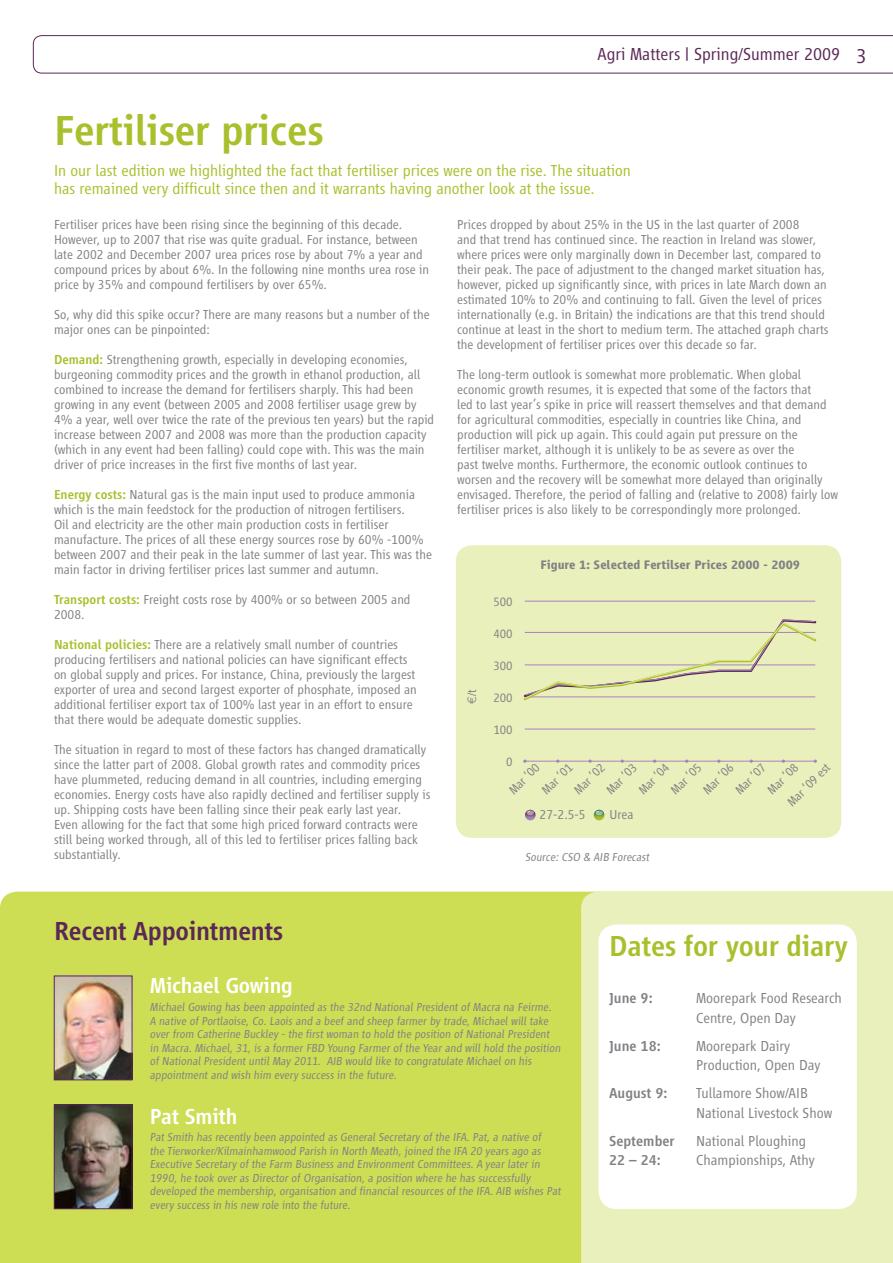
<style>
.page{position:relative;width:893px;height:1263px;background:#fff}
.page>*{position:absolute;margin:0;border:0;box-sizing:border-box;transform-origin:0 0}
.t1{font:500 43.5px "Vialog LT";letter-spacing:-.01em;color:#aabf2c}
.t2{font:500 30px "Vialog LT";letter-spacing:-.01em;color:#aabf2c}
.t3{font:500 27px "Vialog LT";letter-spacing:-.01em;color:#5b2856}
.t4{font:500 22.5px "Vialog LT";letter-spacing:-.01em;color:#fff}
.t5{font:300 18px "Vialog LT";color:#5b2856}
.t6{font:300 16.5px/18px "Vialog LT";color:#aabf2c}
.t7{font:300 15px/19.5px "Vialog LT";color:#808285}
.t8{font:500 15px "Vialog LT";color:#808285}
.t9{font:300 13.5px/15px "Vialog LT";color:#808285}
.t10{font:300 12.75px "Vialog LT";color:#808285}
.t11{font:700 12.75px "Vialog LT";color:#808285}
.t12{font:300 12px/13.5px "Vialog LT";color:#808285}
.s1{font-size:21px}
.s2{font-weight:500;color:#aabf2c}
.s3{font-family:"Euro Sans ITC";font-weight:400}
</style>
<div class="page">
<svg style="left:33px;top:35px;width:860px;height:38px"></svg>
<div style="left:0;top:891px;width:581px;height:372px;background:#cdde54"></div>
<div style="left:581px;top:891px;width:312px;height:372px;background:#eaf0bb"></div>
<img style="left:56px;top:1106px;width:74px;height:101px">
<div style="left:54px;top:1104px;width:78px;height:105px;border:1px solid #5b2856"></div>
<img style="left:56px;top:978px;width:74px;height:100px">
<div style="left:54px;top:976px;width:78px;height:104px;border:1px solid #5b2856"></div>
<div style="left:456px;top:545px;width:385px;height:293px;background:#eaf0bb;border-radius:16px"></div>
<hr style="left:525px;top:601px;width:290px;height:1px;background:#a584bc">
<hr style="left:525px;top:729px;width:290px;height:1px;background:#a584bc">
<hr style="left:525px;top:761px;width:290px;height:1px;background:#a584bc">
<svg style="left:523px;top:619px;width:294px;height:82px"></svg>
<svg style="left:525px;top:810px;width:11px;height:10px"></svg>
<svg style="left:594px;top:810px;width:10px;height:10px"></svg>
<div style="left:598px;top:924px;width:259px;height:285px;background:#fff;border-radius:18px"></div>
<h3 class="t5" style="left:598px;top:45px;width:271px">Agri Matters | Spring/Summer 2009 <span class="s1">3</span></h3>
<h1 class="t1" style="left:54px;top:107px;width:271px">Fertiliser prices</h1>
<p class="t6" style="left:54px;top:161px;width:579px">In our last edition we highlighted the fact that fertiliser prices were on the rise. The situation has remained very difficult since then and it warrants having another look at the issue.</p>
<p class="t9" style="left:54px;top:217px;width:376px">Fertiliser prices have been rising since the beginning of this decade.<br>However, up to 2007 that rise was quite gradual. For instance, between late 2002 and December 2007 urea prices rose by about 7% a year and compound prices by about 6%. In the following nine months urea rose in price by 35% and compound fertilisers by over 65%.</p>
<p class="t9" style="left:54px;top:307px;width:377px">So, why did this spike occur? There are many reasons but a number of the major ones can be pinpointed:</p>
<p class="t9" style="left:54px;top:352px;width:382px"><span class="s2">Demand:</span> Strengthening growth, especially in developing economies, burgeoning commodity prices and the growth in ethanol production, all combined to increase the demand for fertilisers sharply. This had been growing in any event (between 2005 and 2008 fertiliser usage grew by 4% a year, well over twice the rate of the previous ten years) but the rapid increase between 2007 and 2008 was more than the production capacity (which in any event had been falling) could cope with. This was the main driver of price increases in the first five months of last year.</p>
<p class="t9" style="left:54px;top:487px;width:379px"><span class="s2">Energy costs:</span> Natural gas is the main input used to produce ammonia which is the main feedstock for the production of nitrogen fertilisers.<br>Oil and electricity are the other main production costs in fertiliser manufacture. The prices of all these energy sources rose by 60% -100% between 2007 and their peak in the late summer of last year. This was the main factor in driving fertiliser prices last summer and autumn.</p>
<p class="t9" style="left:54px;top:592px;width:358px"><span class="s2">Transport costs:</span> Freight costs rose by 400% or so between 2005 and<br>2008.</p>
<p class="t9" style="left:54px;top:637px;width:364px"><span class="s2">National policies:</span> There are a relatively small number of countries producing fertilisers and national policies can have significant effects on global supply and prices. For instance, China, previously the largest exporter of urea and second largest exporter of phosphate, imposed an additional fertiliser export tax of 100% last year in an effort to ensure that there would be adequate domestic supplies.</p>
<p class="t9" style="left:54px;top:742px;width:378px">The situation in regard to most of these factors has changed dramatically since the latter part of 2008. Global growth rates and commodity prices have plummeted, reducing demand in all countries, including emerging economies. Energy costs have also rapidly declined and fertiliser supply is up. Shipping costs have been falling since their peak early last year.<br>Even allowing for the fact that some high priced forward contracts were still being worked through, all of this led to fertiliser prices falling back substantially.</p>
<p class="t9" style="left:457px;top:217px;width:373px">Prices dropped by about 25% in the US in the last quarter of 2008<br>and that trend has continued since. The reaction in Ireland was slower, where prices were only marginally down in December last, compared to their peak. The pace of adjustment to the changed market situation has, however, picked up significantly since, with prices in late March down an estimated 10% to 20% and continuing to fall. Given the level of prices internationally (e.g. in Britain) the indications are that this trend should continue at least in the short to medium term. The attached graph charts the development of fertiliser prices over this decade so far.</p>
<p class="t9" style="left:457px;top:367px;width:382px">The long-term outlook is somewhat more problematic. When global economic growth resumes, it is expected that some of the factors that<br>led to last year’s spike in price will reassert themselves and that demand for agricultural commodities, especially in countries like China, and production will pick up again. This could again put pressure on the fertiliser market, although it is unlikely to be as severe as over the<br>past twelve months. Furthermore, the economic outlook continues to worsen and the recovery will be somewhat more delayed than originally envisaged. Therefore, the period of falling and (relative to 2008) fairly low fertiliser prices is also likely to be correspondingly more prolonged.</p>
<p class="t10" style="left:493px;top:595px;width:21px">500</p>
<p class="t10" style="left:493px;top:626px;width:21px">400</p>
<p class="t10" style="left:493px;top:658px;width:21px">300</p>
<p class="t11" style="left:540px;top:558px;width:261px">Figure 1: Selected Fertilser Prices 2000 - 2009</p>
<p class="t10" style="left:465px;top:704px;width:16px;rotate:-90deg"><span class="s3">£</span>/t</p>
<p class="t10" style="left:493px;top:690px;width:21px">200</p>
<p class="t10" style="left:493px;top:723px;width:21px">100</p>
<p class="t10" style="left:506px;top:755px;width:8px">0</p>
<p class="t10" style="left:506px;top:787px;width:39px;rotate:-45deg">Mar ‘00</p>
<p class="t10" style="left:539px;top:787px;width:39px;rotate:-45deg">Mar ‘01</p>
<p class="t10" style="left:571px;top:787px;width:39px;rotate:-45deg">Mar ‘02</p>
<p class="t10" style="left:603px;top:787px;width:39px;rotate:-45deg">Mar ‘03</p>
<p class="t10" style="left:636px;top:787px;width:39px;rotate:-45deg">Mar ‘04</p>
<p class="t10" style="left:668px;top:787px;width:39px;rotate:-45deg">Mar ‘05</p>
<p class="t10" style="left:700px;top:787px;width:39px;rotate:-45deg">Mar ‘06</p>
<p class="t10" style="left:732px;top:787px;width:39px;rotate:-45deg">Mar ‘07</p>
<p class="t10" style="left:765px;top:787px;width:39px;rotate:-45deg">Mar ‘08</p>
<p class="t10" style="left:784px;top:799px;width:56px;rotate:-45deg">Mar ‘09 est</p>
<p class="t9" style="left:540px;top:807px;width:48px">27-2.5-5</p>
<p class="t9" style="left:609px;top:807px;width:26px">Urea</p>
<p class="t12" style="left:525px;top:850px;width:127px">Source: CSO &amp; AIB Forecast</p>
<h3 class="t3" style="left:54px;top:916px;width:231px">Recent Appointments</h3>
<h3 class="t4" style="left:150px;top:973px;width:145px">Michael Gowing</h3>
<p class="t12" style="left:150px;top:1000px;width:414px">Michael Gowing has been appointed as the 32nd National President of Macra na Feirme.<br>A native of Portlaoise, Co. Laois and a beef and sheep farmer by trade, Michael will take over from Catherine Buckley - the first woman to hold the position of National President in Macra. Michael, 31, is a former FBD Young Farmer of the Year and will hold the position of National President until May 2011. AIB would like to congratulate Michael on his appointment and wish him every success in the future.</p>
<h3 class="t4" style="left:150px;top:1104px;width:89px">Pat Smith</h3>
<p class="t12" style="left:150px;top:1131px;width:414px">Pat Smith has recently been appointed as General Secretary of the IFA. Pat, a native of<br>the Tierworker/Kilmainhamwood Parish in North Meath, joined the IFA 20 years ago as Executive Secretary of the Farm Business and Environment Committees. A year later in 1990, he took over as Director of Organisation, a position where he has successfully developed the membership, organisation and financial resources of the IFA. AIB wishes Pat every success in his new role into the future.</p>
<h2 class="t2" style="left:609px;top:929px;width:240px">Dates for your diary</h2>
<p class="t8" style="left:609px;top:990px;width:45px">June 9:</p>
<p class="t7" style="left:696px;top:988px;width:147px">Moorepark Food Research<br>Centre, Open Day</p>
<p class="t8" style="left:609px;top:1037px;width:53px">June 18:</p>
<p class="t7" style="left:696px;top:1036px;width:126px">Moorepark Dairy<br>Production, Open Day</p>
<p class="t8" style="left:609px;top:1085px;width:60px">August 9:</p>
<p class="t7" style="left:696px;top:1083px;width:138px">Tullamore Show/AIB<br>National Livestock Show</p>
<p class="t8" style="left:609px;top:1132px;width:67px">September</p>
<p class="t7" style="left:696px;top:1131px;width:112px">National Ploughing</p>
<p class="t8" style="left:609px;top:1152px;width:53px">22 – 24:</p>
<p class="t7" style="left:696px;top:1150px;width:120px">Championships, Athy</p>
</div>
